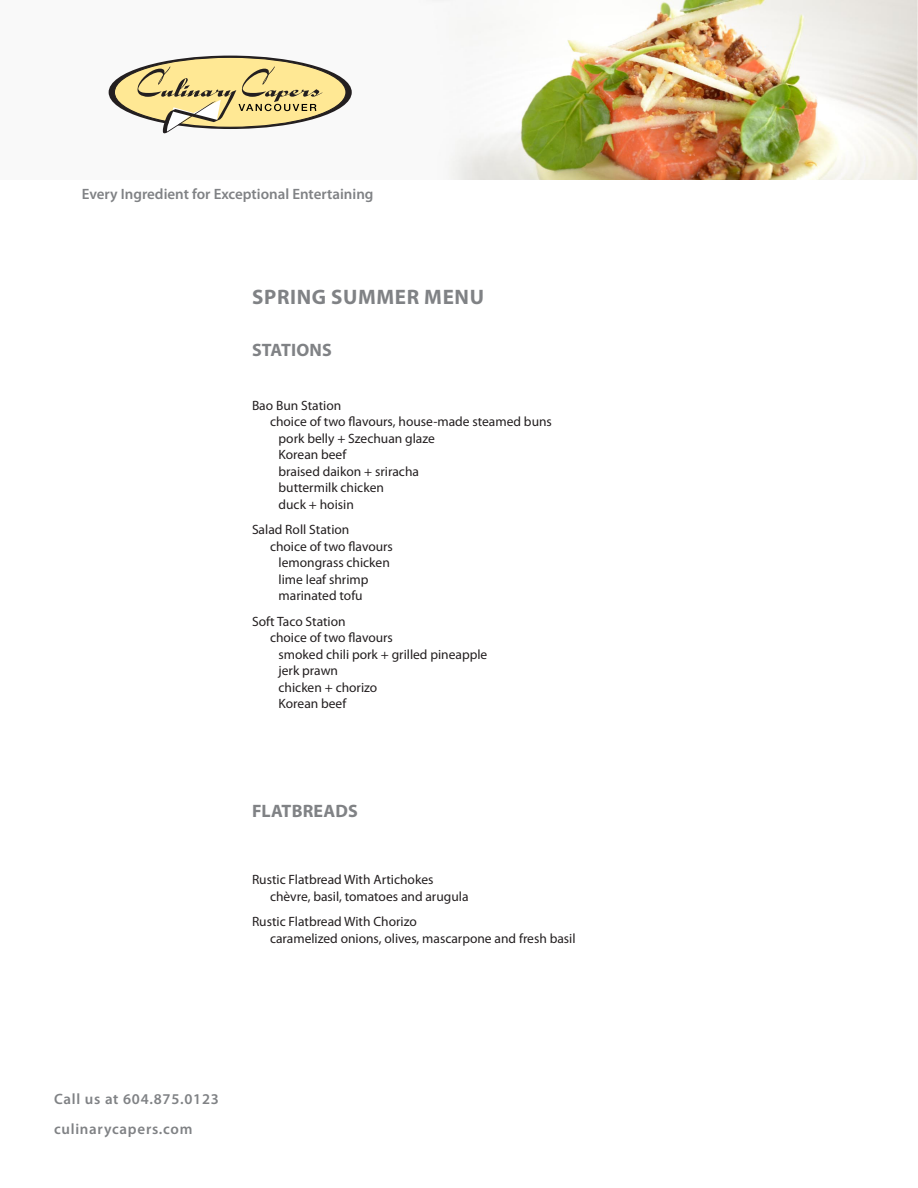
<style>
.page{position:relative;width:918px;height:1188px;background:#fff}
.page>*{position:absolute;margin:0;border:0;box-sizing:border-box;transform-origin:0 0}
.section_head{font:700 21px "Myriad Pro";letter-spacing:.03em;color:#808285}
.head_1{font:700 18px "Myriad Pro";letter-spacing:.01em;color:#808285}
.tel___web{font:600 15px "Myriad Pro";color:#808285}
.tel___web-2{font:600 15px "Myriad Pro";letter-spacing:.05em;color:#808285}
.menu_item_2nd_line{font:13.5px "Myriad Pro";color:#231f20}
.menu_items{font:13.5px "Myriad Pro";color:#231f20}
</style>
<div class="page">
<img style="left:108px;top:0;width:810px;height:180px">
<div style="left:109px;top:56px;width:243px;height:73px;background:#231f20;border-radius:50%"></div>
<div style="left:114px;top:57px;width:232px;height:70px;background:#ffe894;border-radius:50%"></div>
<svg style="left:137px;top:67px;width:185px;height:66px"></svg>
<p class="tel___web" style="left:82px;top:185px;width:293px">Every Ingredient for Exceptional Entertaining</p>
<p class="section_head" style="left:252px;top:285px;width:233px">SPRING SUMMER MENU</p>
<p class="head_1" style="left:252px;top:339px;width:81px">STATIONS</p>
<p class="menu_items" style="left:252px;top:398px;width:91px">Bao Bun Station</p>
<p class="menu_item_2nd_line" style="left:270px;top:414px;width:283px">choice of two flavours, house-made steamed buns</p>
<p class="menu_item_2nd_line" style="left:279px;top:431px;width:158px">pork belly + Szechuan glaze</p>
<p class="menu_item_2nd_line" style="left:279px;top:447px;width:69px">Korean beef</p>
<p class="menu_item_2nd_line" style="left:279px;top:464px;width:142px">braised daikon + sriracha</p>
<p class="menu_item_2nd_line" style="left:279px;top:480px;width:107px">buttermilk chicken</p>
<p class="menu_item_2nd_line" style="left:279px;top:497px;width:77px">duck + hoisin</p>
<p class="menu_items" style="left:252px;top:522px;width:99px">Salad Roll Station</p>
<p class="menu_item_2nd_line" style="left:270px;top:539px;width:125px">choice of two flavours</p>
<p class="menu_item_2nd_line" style="left:279px;top:555px;width:113px">lemongrass chicken</p>
<p class="menu_item_2nd_line" style="left:279px;top:572px;width:91px">lime leaf shrimp</p>
<p class="menu_item_2nd_line" style="left:279px;top:588px;width:86px">marinated tofu</p>
<p class="menu_items" style="left:252px;top:614px;width:95px">Soft Taco Station</p>
<p class="menu_item_2nd_line" style="left:270px;top:630px;width:125px">choice of two flavours</p>
<p class="menu_item_2nd_line" style="left:279px;top:647px;width:210px">smoked chili pork + grilled pineapple</p>
<p class="menu_item_2nd_line" style="left:279px;top:663px;width:61px">jerk prawn</p>
<p class="menu_item_2nd_line" style="left:279px;top:680px;width:100px">chicken + chorizo</p>
<p class="menu_item_2nd_line" style="left:279px;top:696px;width:69px">Korean beef</p>
<p class="head_1" style="left:252px;top:801px;width:107px">FLATBREADS</p>
<p class="menu_items" style="left:252px;top:872px;width:183px">Rustic Flatbread With Artichokes</p>
<p class="menu_item_2nd_line" style="left:270px;top:889px;width:200px">chèvre, basil, tomatoes and arugula</p>
<p class="menu_items" style="left:252px;top:914px;width:166px">Rustic Flatbread With Chorizo</p>
<p class="menu_item_2nd_line" style="left:270px;top:931px;width:307px">caramelized onions, olives, mascarpone and fresh basil</p>
<p class="tel___web-2" style="left:54px;top:1090px;width:166px">Call us at 604.875.0123</p>
<p class="tel___web-2" style="left:54px;top:1120px;width:140px">culinarycapers.com</p>
</div>
